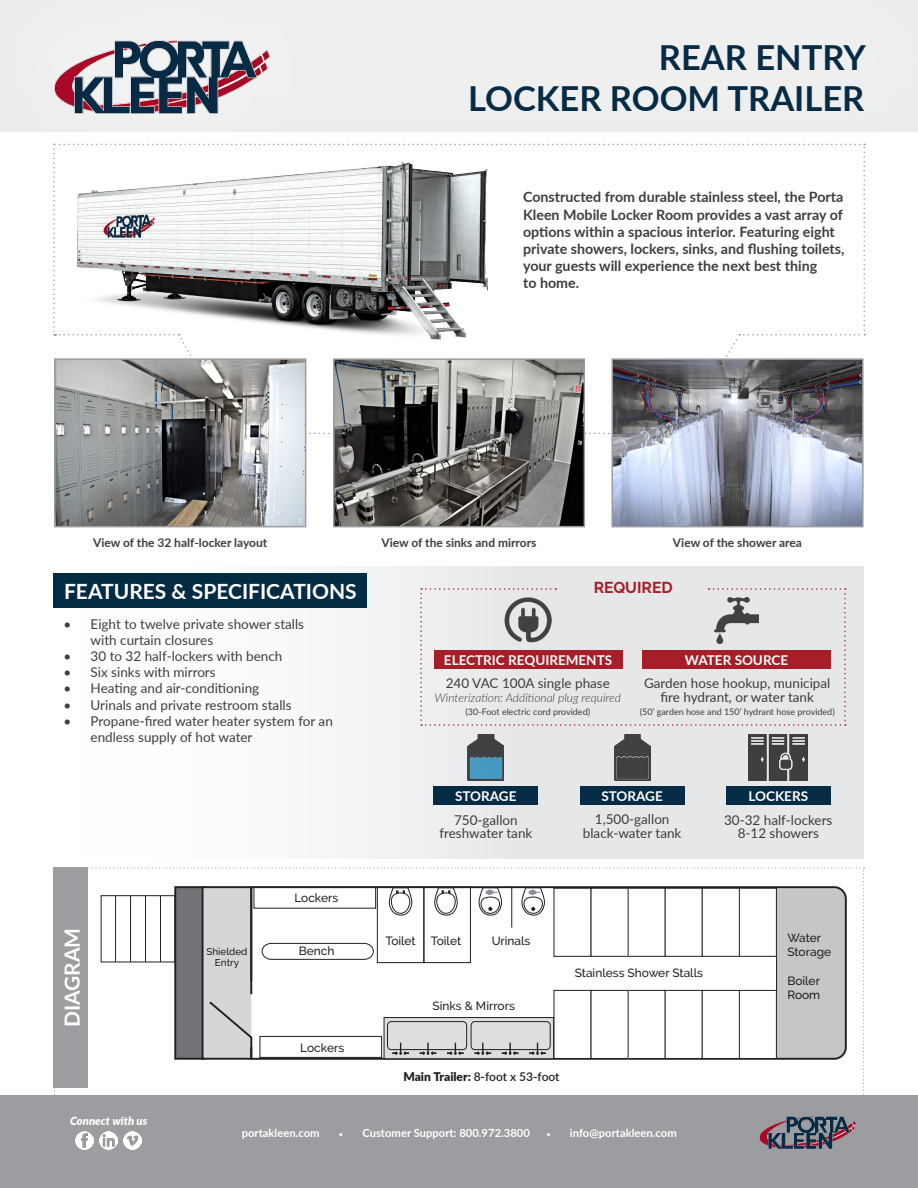
<style>
.page{position:relative;width:918px;height:1188px;background:#fff}
.page>*{position:absolute;margin:0;border:0;box-sizing:border-box;transform-origin:0 0}
.t1{font:700 34.5px/41.4px "Lato";color:#062b44;text-align:right}
.t2{font:700 21px "Lato";color:#fff}
.t3{font:700 15.75px "Raleway";color:#a71d28}
.t4{font:700 14.25px/17.1px "Lato";color:#3e3e3f}
.t5{font:13.5px/13.5px "Lato";color:#3e3e3f;text-align:center}
.t6{font:700 13.5px "Lato";color:#fff}
.t7{font:700 12px "Lato";color:#3e3e3f}
.t8{font:italic 300 12px "Lato";color:#3e3e3f}
.t9{font:600 12px "Lato";letter-spacing:-.01em;color:#231f20}
.t10{font:500 11.85px/14.2px "Raleway";color:#231f20}
.t11{font:700 11.25px "Lato";color:#fff}
.t12{font:italic 900 11.25px "Lato";color:#fff}
.t13{font:500 9.9px/11.9px "Raleway";color:#231f20;text-align:center}
.t14{font:9px "Lato";color:#3e3e3f}
.s1{font-weight:900}
.s2{font-family:"Minion Pro";font-weight:400}
</style>
<div class="page">
<div style="left:54px;top:566px;width:810px;height:292px;background:linear-gradient(to right,#fff,#dedfe2)"></div>
<div style="left:54px;top:573px;width:313px;height:35px;background:#032b44"></div>
<div style="left:0;top:0;width:918px;height:134px;background:#eeefef"></div>
<div style="left:0;top:0;width:375px;height:232px;background:#fff;opacity:.75"></div>
<img style="left:55px;top:40px;width:215px;height:73px">
<div style="left:0;top:1095px;width:918px;height:93px;background:#9b9da1"></div>
<img style="left:76px;top:1131px;width:18px;height:18px">
<img style="left:100px;top:1131px;width:18px;height:18px">
<img style="left:124px;top:1131px;width:18px;height:18px">
<img style="left:759px;top:1126px;width:96px;height:23px">
<img style="left:336px;top:361px;width:246px;height:163px">
<div style="left:333px;top:358px;width:252px;height:169px;border:2px solid #9b9da1"></div>
<img style="left:57px;top:361px;width:246px;height:163px">
<div style="left:54px;top:358px;width:252px;height:169px;border:2px solid #9b9da1"></div>
<img style="left:614px;top:361px;width:247px;height:163px">
<div style="left:611px;top:358px;width:253px;height:169px;border:2px solid #9b9da1"></div>
<img style="left:77px;top:162px;width:411px;height:178px">
<svg style="left:54px;top:867px;width:810px;height:259px"></svg>
<div style="left:260px;top:1036px;width:122px;height:22px;border:1px solid #231f20"></div>
<div style="left:424px;top:887px;width:47px;height:76px;border:1px solid #231f20"></div>
<div style="left:628px;top:888px;width:37px;height:68px;background:#fff"></div>
<div style="left:628px;top:888px;width:38px;height:69px;border:1px solid #231f20"></div>
<div style="left:739px;top:888px;width:37px;height:68px;background:#fff"></div>
<div style="left:739px;top:888px;width:38px;height:69px;border:1px solid #231f20"></div>
<div style="left:665px;top:888px;width:37px;height:68px;background:#fff"></div>
<div style="left:665px;top:888px;width:38px;height:69px;border:1px solid #231f20"></div>
<div style="left:702px;top:888px;width:37px;height:68px;background:#fff"></div>
<div style="left:702px;top:888px;width:38px;height:69px;border:1px solid #231f20"></div>
<div style="left:628px;top:990px;width:37px;height:68px;background:#fff"></div>
<div style="left:628px;top:990px;width:38px;height:69px;border:1px solid #231f20"></div>
<div style="left:739px;top:990px;width:37px;height:68px;background:#fff"></div>
<div style="left:739px;top:990px;width:38px;height:69px;border:1px solid #231f20"></div>
<div style="left:665px;top:990px;width:37px;height:68px;background:#fff"></div>
<div style="left:665px;top:990px;width:38px;height:69px;border:1px solid #231f20"></div>
<div style="left:554px;top:888px;width:37px;height:68px;background:#fff"></div>
<div style="left:554px;top:888px;width:37px;height:69px;border:1px solid #231f20"></div>
<div style="left:591px;top:888px;width:37px;height:68px;background:#fff"></div>
<div style="left:591px;top:888px;width:37px;height:69px;border:1px solid #231f20"></div>
<div style="left:554px;top:990px;width:37px;height:68px;background:#fff"></div>
<div style="left:554px;top:990px;width:37px;height:69px;border:1px solid #231f20"></div>
<div style="left:591px;top:990px;width:37px;height:68px;background:#fff"></div>
<div style="left:591px;top:990px;width:37px;height:69px;border:1px solid #231f20"></div>
<div style="left:702px;top:990px;width:37px;height:68px;background:#fff"></div>
<div style="left:702px;top:990px;width:38px;height:69px;border:1px solid #231f20"></div>
<div style="left:387px;top:1021px;width:80px;height:29px;border:1px solid #231f20;border-radius:4px"></div>
<div style="left:471px;top:1021px;width:80px;height:29px;border:1px solid #231f20;border-radius:4px"></div>
<img style="left:749px;top:734px;width:59px;height:47px">
<img style="left:468px;top:734px;width:36px;height:47px">
<img style="left:614px;top:734px;width:36px;height:47px">
<div style="left:434px;top:787px;width:104px;height:18px;background:#062b44"></div>
<div style="left:580px;top:786px;width:104px;height:19px;background:#062b44"></div>
<div style="left:726px;top:786px;width:105px;height:19px;background:#062b44"></div>
<div style="left:420px;top:588px;width:426px;height:138px;background:#e6e7e9"></div>
<img style="left:505px;top:597px;width:46px;height:47px">
<div style="left:434px;top:650px;width:188px;height:18px;background:#a71d28"></div>
<img style="left:715px;top:597px;width:44px;height:47px">
<div style="left:642px;top:650px;width:189px;height:18px;background:#a71d28"></div>
<p class="t1" style="left:468px;top:35px;width:399px">REAR ENTRY<br>LOCKER ROOM TRAILER</p>
<p class="t4" style="left:523px;top:188px;width:323px">Constructed from durable stainless steel, the Porta Kleen Mobile Locker Room provides a vast array of options within a spacious interior. Featuring eight private showers, lockers, sinks, and flushing toilets, your guests will experience the next best thing<br>to home.</p>
<p class="t7" style="left:93px;top:534px;width:176px">View of the 32 half-locker layout</p>
<h2 class="t2" style="left:64px;top:576px;width:294px">FEATURES &amp; SPECIFICATIONS</h2>
<p class="t5" style="left:91px;top:615px;width:215px;line-height:16.2px;text-align:left;text-indent:-27px">• Eight to twelve private shower stalls with curtain closures</p>
<p class="t5" style="left:64px;top:649px;width:220px">• 30 to 32 half-lockers with bench</p>
<p class="t5" style="left:64px;top:665px;width:154px">• Six sinks with mirrors</p>
<p class="t5" style="left:64px;top:681px;width:197px">• Heating and air-conditioning</p>
<p class="t5" style="left:64px;top:697px;width:229px">• Urinals and private restroom stalls</p>
<p class="t5" style="left:91px;top:712px;width:244px;line-height:16.2px;text-align:left;text-indent:-27px">• Propane-fired water heater system for an endless supply of hot water</p>
<h2 class="t2" style="left:57px;top:1027px;width:101px;rotate:-90deg">DIAGRAM</h2>
<p class="t12" style="left:70px;top:1112px;width:79px">Connect with us</p>
<p class="t13" style="left:206px;top:945px;width:42px">Shielded<br>Entry</p>
<p class="t10" style="left:294px;top:891px;width:45px">Lockers</p>
<p class="t10" style="left:299px;top:944px;width:37px">Bench</p>
<p class="t10" style="left:300px;top:1040px;width:45px">Lockers</p>
<p class="t7" style="left:382px;top:534px;width:157px">View of the sinks and mirrors</p>
<p class="t7" style="left:673px;top:534px;width:131px">View of the shower area</p>
<p class="t3" style="left:594px;top:579px;width:81px">REQUIRED</p>
<p class="t6" style="left:444px;top:650px;width:170px">ELECTRIC REQUIREMENTS</p>
<p class="t6" style="left:685px;top:650px;width:105px">WATER SOURCE</p>
<p class="t5" style="left:446px;top:676px;width:166px">240 VAC 100A single phase</p>
<p class="t8" style="left:435px;top:689px;width:188px">Winterization: Additional plug required</p>
<p class="t14" style="left:466px;top:705px;width:126px">(30-Foot electric cord provided)</p>
<p class="t5" style="left:644px;top:676px;width:188px">Garden hose hookup, municipal fire hydrant, or water tank</p>
<p class="t14" style="left:640px;top:705px;width:196px">(50’ garden hose and 150’ hydrant hose provided)</p>
<p class="t6" style="left:455px;top:786px;width:63px">STORAGE</p>
<p class="t5" style="left:439px;top:812px;width:94px">750-gallon freshwater tank</p>
<p class="t6" style="left:601px;top:786px;width:63px">STORAGE</p>
<p class="t5" style="left:583px;top:812px;width:100px">1,500-gallon black-water tank</p>
<p class="t6" style="left:749px;top:786px;width:61px">LOCKERS</p>
<p class="t5" style="left:724px;top:812px;width:110px">30-32 half-lockers</p>
<p class="t5" style="left:738px;top:826px;width:83px">8-12 showers</p>
<p class="t10" style="left:385px;top:934px;width:32px">Toilet</p>
<p class="t10" style="left:431px;top:934px;width:32px">Toilet</p>
<p class="t10" style="left:492px;top:934px;width:40px">Urinals</p>
<p class="t10" style="left:433px;top:998px;width:84px">Sinks &amp; Mirrors</p>
<p class="t10" style="left:575px;top:966px;width:130px">Stainless Shower Stalls</p>
<p class="t9" style="left:403px;top:1068px;width:158px"><span class="s1">Main Trailer:</span> 8-foot x 53-foot</p>
<p class="t10" style="left:787px;top:931px;width:45px">Water<br>Storage</p>
<p class="t10" style="left:787px;top:973px;width:34px">Boiler<br>Room</p>
<p class="t11" style="left:242px;top:1125px;width:79px">portakleen.com</p>
<p class="t11" style="left:339px;top:1125px;width:193px"><span class="s2">•</span> Customer Support: 800.972.3800</p>
<p class="t11" style="left:546px;top:1125px;width:132px"><span class="s2">•</span> info@portakleen.com</p>
</div>
